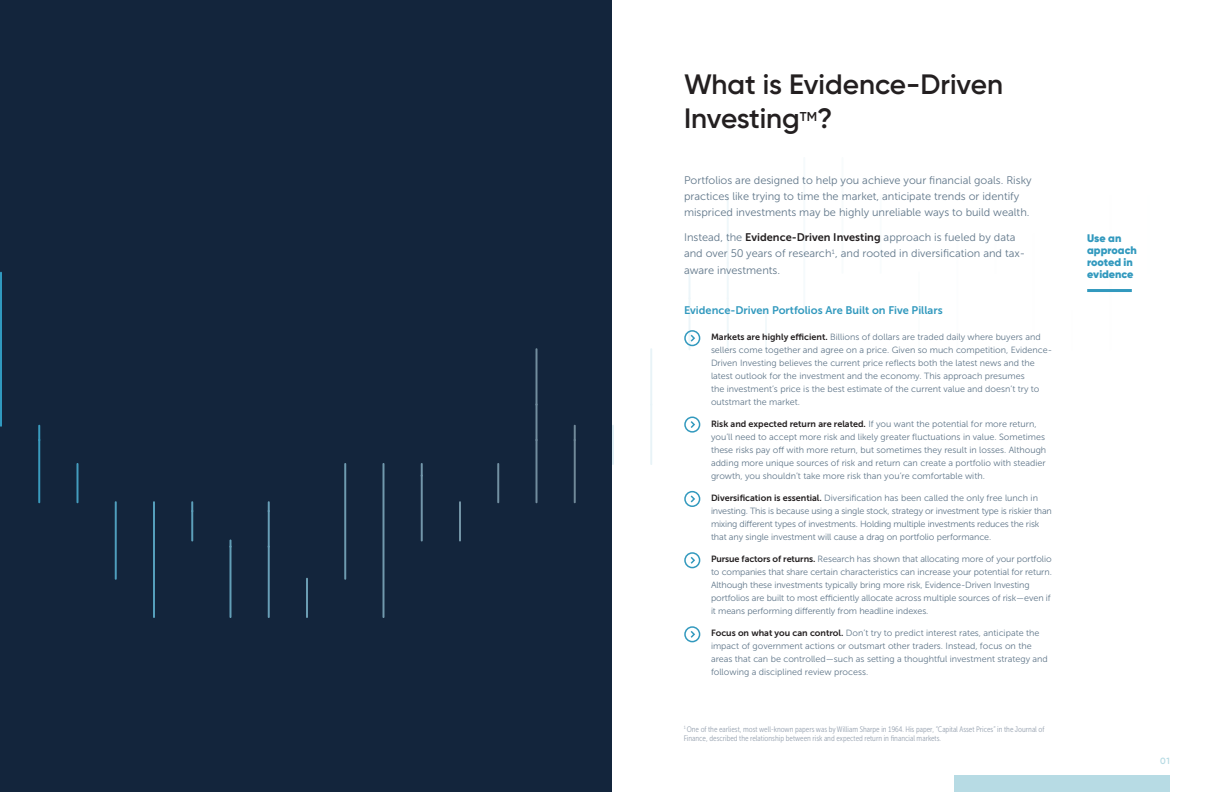
<style>
.page{position:relative;width:1224px;height:792px;background:#fff}
.page>*{position:absolute;margin:0;border:0;box-sizing:border-box;transform-origin:0 0}
.Page_Title{font:600 28px/33.6px "Gilroy";color:#231f20}
.Body_Copy{font:11px/16px "Museo Sans 300";color:#61778a}
.Body_Copy-2{font:11px "Museo Sans 700";color:#3299be}
.Callout_Box{font:900 11px/12px "Gilroy";color:#3299be}
.Body_Copy-3{font:9px/13px "Museo Sans 300";color:#61778a}
.Body_Copy-4{font:9px/13px "Museo Sans 300";letter-spacing:-.02em;color:#61778a}
.t1{font:600 9px "Gilroy";color:#b7dbe4}
.Body_Copy-5{font:8px/9.6px "Museo Sans Cond 300";color:#98a3b1}
.s1{font-family:"Museo Sans 700";color:#231f20}
</style>
<div class="page">
<div style="left:954px;top:776px;width:216px;height:16px;background:#b7dbe4"></div>
<div style="left:0;top:0;width:612px;height:792px;background:#13253c"></div>
<img style="left:153px;top:501px;width:2px;height:117px">
<img style="left:230px;top:547px;width:78px;height:71px">
<img style="left:382px;top:463px;width:2px;height:155px">
<img style="left:115px;top:501px;width:2px;height:79px">
<img style="left:344px;top:463px;width:2px;height:117px">
<img style="left:191px;top:510px;width:79px;height:37px">
<img style="left:421px;top:476px;width:40px;height:66px">
<img style="left:38px;top:439px;width:40px;height:64px">
<svg style="left:191px;top:501px;width:2px;height:11px"></svg>
<svg style="left:268px;top:501px;width:2px;height:11px"></svg>
<img style="left:497px;top:439px;width:79px;height:64px">
<svg style="left:421px;top:463px;width:2px;height:13px"></svg>
<img style="left:0;top:405px;width:40px;height:36px">
<img style="left:536px;top:405px;width:40px;height:36px">
<img style="left:0;top:272px;width:2px;height:133px">
<img style="left:536px;top:348px;width:2px;height:57px">
<svg style="left:684px;top:329px;width:17px;height:18px"></svg>
<svg style="left:684px;top:416px;width:17px;height:17px"></svg>
<svg style="left:684px;top:490px;width:17px;height:17px"></svg>
<svg style="left:684px;top:552px;width:17px;height:17px"></svg>
<svg style="left:684px;top:626px;width:17px;height:17px"></svg>
<hr style="left:1087px;top:289px;width:45px;height:3px;background:#3299be">
<p class="Page_Title" style="left:684px;top:68px;width:321px">What is Evidence-Driven<br>Investing<sup>TM</sup>?</p>
<p class="Body_Copy" style="left:684px;top:173px;width:349px">Portfolios are designed to help you achieve your financial goals. Risky practices like trying to time the market, anticipate trends or identify mispriced investments may be highly unreliable ways to build wealth.</p>
<p class="Body_Copy" style="left:684px;top:230px;width:343px">Instead, the <span class="s1">Evidence-Driven Investing</span> approach is fueled by data and over 50 years of research<sup>1</sup>, and rooted in diversification and tax-</p>
<p class="Body_Copy" style="left:684px;top:263px;width:98px">aware investments.</p>
<p class="Body_Copy-2" style="left:684px;top:304px;width:260px">Evidence-Driven Portfolios Are Built on Five Pillars</p>
<p class="Body_Copy-3" style="left:711px;top:331px;width:343px"><span class="s1">Markets are highly efficient.</span> Billions of dollars are traded daily where buyers and sellers come together and agree on a price. Given so much competition, Evidence-Driven Investing believes the current price reflects both the latest news and the latest outlook for the investment and the economy. This approach presumes<br>the investment’s price is the best estimate of the current value and doesn’t try to outstmart the market.</p>
<p class="Body_Copy-3" style="left:711px;top:418px;width:337px"><span class="s1">Risk and expected return are related.</span> If you want the potential for more return, you’ll need to accept more risk and likely greater fluctuations in value. Sometimes these risks pay off with more return, but sometimes they result in losses. Although adding more unique sources of risk and return can create a portfolio with steadier growth, you shouldn’t take more risk than you’re comfortable with.</p>
<p class="Body_Copy-4" style="left:711px;top:492px;width:342px"><span class="s1">Diversification is essential.</span> Diversification has been called the only free lunch in investing. This is because using a single stock, strategy or investment type is riskier than mixing different types of investments. Holding multiple investments reduces the risk that any single investment will cause a drag on portfolio performance.</p>
<p class="Body_Copy-3" style="left:711px;top:553px;width:342px"><span class="s1">Pursue factors of returns.</span> Research has shown that allocating more of your portfolio to companies that share certain characteristics can increase your potential for return.<br>Although these investments typically bring more risk, Evidence-Driven Investing portfolios are built to most efficiently allocate across multiple sources of risk—even if it means performing differently from headline indexes.</p>
<p class="Body_Copy-3" style="left:711px;top:627px;width:338px"><span class="s1">Focus on what you can control.</span> Don’t try to predict interest rates, anticipate the impact of government actions or outsmart other traders. Instead, focus on the areas that can be controlled—such as setting a thoughtful investment strategy and following a disciplined review process.</p>
<p class="Body_Copy-5" style="left:684px;top:724px;width:362px"><sup>1</sup> One of the earliest, most well-known papers was by William Sharpe in 1964. His paper, “Capital Asset Prices” in the Journal of<br>Finance, described the relationship between risk and expected return in financial markets.</p>
<p class="Callout_Box" style="left:1087px;top:232px;width:51px">Use an approach rooted in evidence</p>
<p class="t1" style="left:1160px;top:755px;width:11px">01</p>
</div>
